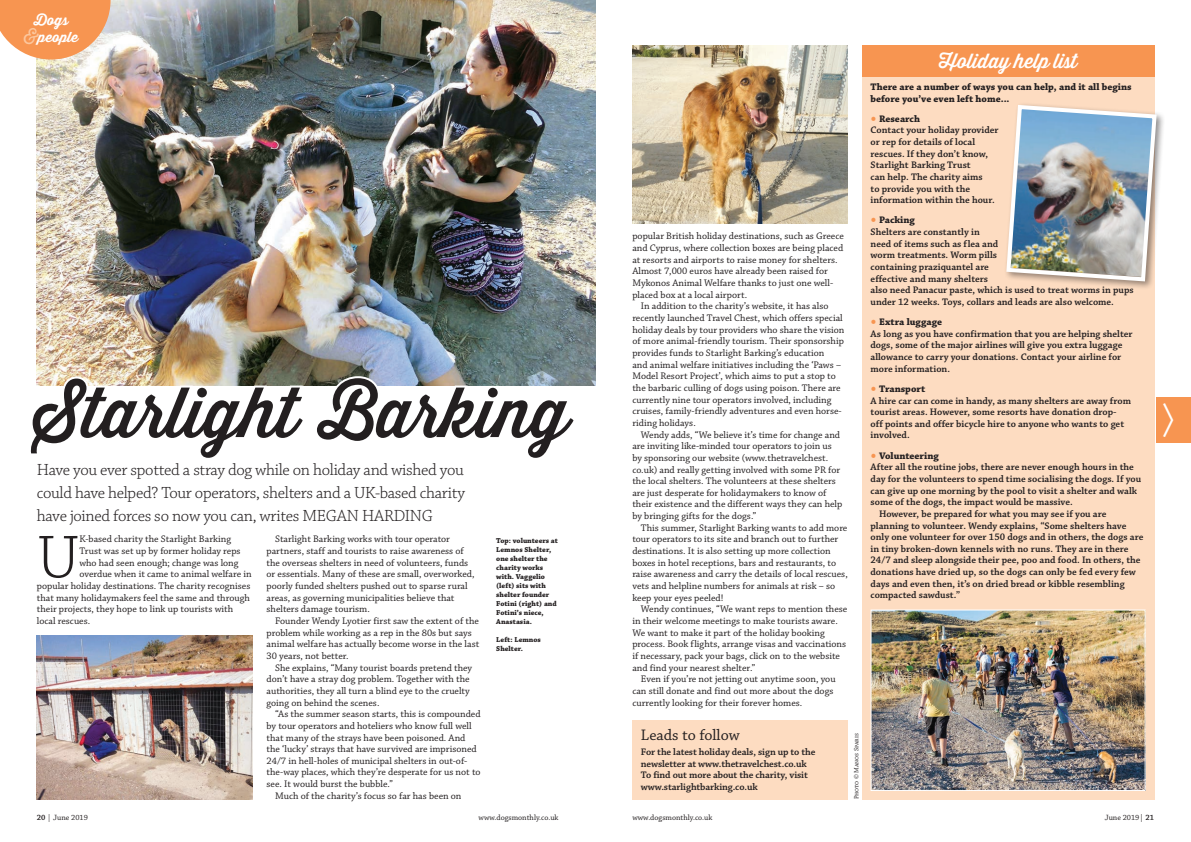
<style>
.page{position:relative;width:1191px;height:842px;background:#fff}
.page>*{position:absolute;margin:0;border:0;box-sizing:border-box;transform-origin:0 0}
.Head{font:500 69px "Thirsty Script";letter-spacing:-.005em;color:#231f20}
.Drop_Cap{font:300 63.8px "Chaparral Pro";color:#231f20}
.Head-2{font:500 20px "Thirsty Script";letter-spacing:-.005em;color:#fff}
.Standfirst{font:300 17px/23px "Chaparral Pro";letter-spacing:-.02em;color:#231f20;text-align:justify}
.Box_head{font:16px "Chaparral Pro";color:#231f20}
.t1{font:700 14px/17px "Thirsty Script";color:#fff;text-align:center}
.Body_Text{font:10px/11.6px "Chaparral Pro";color:#231f20}
.Box_bullet{font:600 10px/11.6px "Chaparral Pro";color:#231f20}
.Body_Text-2{font:600 10px/11.7px "Chaparral Pro";color:#231f20}
.Drop_Cap-2{font:10px "Chaparral Pro";color:#231f20}
.Box_body{font:600 10px/11.7px "Chaparral Pro";letter-spacing:-.01em;color:#231f20}
.Body_No_Indent{font:700 10px/11.7px "Chaparral Pro";color:#231f20}
.t2{font:8px "Chaparral Pro";color:#231f20}
.t3{font:700 7.5px/9px "Chaparral Pro";color:#231f20}
.Photo_credit{font:6.5px "Chaparral Pro";color:#231f20}
.s1{font-weight:300;font-size:21px;color:#fcc79e}
.s2{font-weight:600}
.s3{font-weight:400;font-size:20px;color:#f79551}
</style>
<div class="page">
<div style="left:862px;top:74px;width:292px;height:725px;background:#fddcc1"></div>
<img style="left:37px;top:0;width:558px;height:386px">
<img style="left:36px;top:374px;width:542px;height:12px">
<svg style="left:0;top:0;width:111px;height:60px;background:#f6a66f"></svg>
<div style="left:1157px;top:397px;width:34px;height:45px;background:#f79551"></div>
<div style="left:1003px;top:102px;width:162px;height:188px;background:#231f20;opacity:.5"></div>
<img style="left:1004px;top:103px;width:154px;height:181px">
<img style="left:872px;top:611px;width:271px;height:178px">
<div style="left:870px;top:609px;width:275px;height:182px;border:1px solid #fff"></div>
<div style="left:632px;top:720px;width:216px;height:79px;background:#fddcc1"></div>
<div style="left:862px;top:45px;width:292px;height:32px;background:#f79551"></div>
<img style="left:37px;top:635px;width:215px;height:164px">
<img style="left:632px;top:45px;width:216px;height:179px">
<p class="t1" style="left:24px;top:11px;width:56px">Dogs <span class="s1">&amp;</span>people</p>
<p class="Head" style="left:34px;top:362px;width:536px">Starlight Barking</p>
<p class="Standfirst" style="left:37px;top:459px;width:429px">Have you ever spotted a stray dog while on holiday and wished you could have helped? Tour operators, shelters and a UK-based charity have joined forces so now you can, writes MEGAN HARDING</p>
<p class="Drop_Cap" style="left:37px;top:522px;width:44px">U</p>
<p class="Drop_Cap-2" style="left:79px;top:534px;width:153px">K-based charity the Starlight Barking</p>
<p class="Drop_Cap-2" style="left:79px;top:545px;width:163px">Trust was set up by former holiday reps</p>
<p class="Drop_Cap-2" style="left:79px;top:557px;width:161px">who had seen enough; change was long</p>
<p class="Drop_Cap-2" style="left:79px;top:569px;width:174px">overdue when it came to animal welfare in</p>
<p class="Drop_Cap-2" style="left:37px;top:580px;width:215px">popular holiday destinations. The charity recognises</p>
<p class="Drop_Cap-2" style="left:37px;top:592px;width:215px">that many holidaymakers feel the same and through</p>
<p class="Drop_Cap-2" style="left:37px;top:604px;width:198px">their projects, they hope to link up tourists with</p>
<p class="Drop_Cap-2" style="left:37px;top:615px;width:55px">local rescues.</p>
<p class="Body_Text" style="left:266px;top:534px;width:210px;text-indent:9px">Starlight Barking works with tour operator partners, staff and tourists to raise awareness of the overseas shelters in need of volunteers, funds or essentials. Many of these are small, overworked, poorly funded shelters pushed out to sparse rural areas, as governing municipalities believe that shelters damage tourism.</p>
<p class="Body_Text" style="left:266px;top:615px;width:214px;text-indent:9px">Founder Wendy Lyotier first saw the extent of the problem while working as a rep in the 80s but says animal welfare has actually become worse in the last 30 years, not better.</p>
<p class="Body_Text" style="left:266px;top:662px;width:207px;text-indent:9px">She explains, “Many tourist boards pretend they don’t have a stray dog problem. Together with the authorities, they all turn a blind eye to the cruelty going on behind the scenes.</p>
<p class="Body_Text" style="left:266px;top:709px;width:215px;text-indent:9px">“As the summer season starts, this is compounded by tour operators and hoteliers who know full well that many of the strays have been poisoned. And the ‘lucky’ strays that have survived are imprisoned 24/7 in hell-holes of municipal shelters in out-of&shy;the-way places, which they’re desperate for us not to see. It would burst the bubble.”</p>
<p class="Body_Text" style="left:275px;top:790px;width:188px">Much of the charity’s focus so far has been on</p>
<p class="t3" style="left:496px;top:536px;width:63px">Top: volunteers at<br>Lemnos Shelter, one shelter the charity works with. Vaggelio (left) sits with shelter founder<br>Fotini (right) and<br>Fotini’s niece,<br>Anastasia.</p>
<p class="t3" style="left:496px;top:635px;width:46px">Left: Lemnos<br>Shelter.</p>
<p class="t2" style="left:37px;top:813px;width:53px"><span class="s2">20</span> | June 2019</p>
<p class="t2" style="left:478px;top:813px;width:81px">www.dogsmonthly.co.uk</p>
<p class="Body_Text" style="left:632px;top:231px;width:213px">popular British holiday destinations, such as Greece and Cyprus, where collection boxes are being placed at resorts and airports to raise money for shelters.<br>Almost 7,000 euros have already been raised for Mykonos Animal Welfare thanks to just one well&shy;placed box at a local airport.</p>
<p class="Body_Text" style="left:632px;top:301px;width:213px;text-indent:9px">In addition to the charity’s website, it has also recently launched Travel Chest, which offers special holiday deals by tour providers who share the vision of more animal-friendly tourism. Their sponsorship provides funds to Starlight Barking’s education<br>and animal welfare initiatives including the ‘Paws – Model Resort Project’, which aims to put a stop to the barbaric culling of dogs using poison. There are currently nine tour operators involved, including cruises, family-friendly adventures and even horse&shy;riding holidays.</p>
<p class="Body_Text" style="left:632px;top:429px;width:211px;text-indent:9px">Wendy adds, “We believe it’s time for change and are inviting like-minded tour operators to join us by sponsoring our website (www.thetravelchest. co.uk) and really getting involved with some PR for the local shelters. The volunteers at these shelters are just desperate for holidaymakers to know of their existence and the different ways they can help by bringing gifts for the dogs.”</p>
<p class="Body_Text" style="left:632px;top:522px;width:217px;text-indent:9px">This summer, Starlight Barking wants to add more tour operators to its site and branch out to further destinations. It is also setting up more collection boxes in hotel receptions, bars and restaurants, to raise awareness and carry the details of local rescues, vets and helpline numbers for animals at risk – so keep your eyes peeled!</p>
<p class="Body_Text" style="left:632px;top:604px;width:216px;text-indent:9px">Wendy continues, “We want reps to mention these in their welcome meetings to make tourists aware.<br>We want to make it part of the holiday booking process. Book flights, arrange visas and vaccinations if necessary, pack your bags, click on to the website and find your nearest shelter.”</p>
<p class="Body_Text" style="left:632px;top:674px;width:205px;text-indent:9px">Even if you’re not jetting out anytime soon, you can still donate and find out more about the dogs currently looking for their forever homes.</p>
<p class="Box_head" style="left:641px;top:726px;width:100px">Leads to follow</p>
<p class="Box_body" style="left:641px;top:746px;width:176px">For the latest holiday deals, sign up to the newsletter at www.thetravelchest.co.uk</p>
<p class="Box_body" style="left:641px;top:769px;width:169px">To find out more about the charity, visit</p>
<p class="Box_body" style="left:641px;top:781px;width:118px">www.starlightbarking.co.uk</p>
<p class="Photo_credit" style="left:852px;top:799px;width:68px;rotate:-90deg">Photo © Manos Sparis</p>
<p class="Head-2" style="left:938px;top:46px;width:140px">Holiday help list</p>
<p class="Body_No_Indent" style="left:870px;top:81px;width:263px">There are a number of ways you can help, and it all begins before you’ve even left home...</p>
<p class="Body_No_Indent" style="left:870px;top:113px;width:51px"><span class="s3">•</span> Research</p>
<p class="Box_bullet" style="left:870px;top:125px;width:130px">Contact your holiday provider or rep for details of local rescues. If they don’t know,<br>Starlight Barking Trust<br>can help. The charity aims<br>to provide you with the information within the hour.</p>
<p class="Body_No_Indent" style="left:870px;top:215px;width:46px"><span class="s3">•</span> Packing</p>
<p class="Box_bullet" style="left:870px;top:226px;width:265px">Shelters are constantly in<br>need of items such as flea and<br>worm treatments. Worm pills<br>containing praziquantel are<br>effective and many shelters<br>also need Panacur paste, which is used to treat worms in pups under 12 weeks. Toys, collars and leads are also welcome.</p>
<p class="Body_No_Indent" style="left:870px;top:316px;width:73px"><span class="s3">•</span> Extra luggage</p>
<p class="Box_bullet" style="left:870px;top:328px;width:263px">As long as you have confirmation that you are helping shelter dogs, some of the major airlines will give you extra luggage allowance to carry your donations. Contact your airline for more information.</p>
<p class="Body_No_Indent" style="left:870px;top:383px;width:56px"><span class="s3">•</span> Transport</p>
<p class="Box_bullet" style="left:870px;top:395px;width:262px">A hire car can come in handy, as many shelters are away from tourist areas. However, some resorts have donation drop&shy;off points and offer bicycle hire to anyone who wants to get involved.</p>
<p class="Body_No_Indent" style="left:870px;top:450px;width:70px"><span class="s3">•</span> Volunteering</p>
<p class="Box_bullet" style="left:870px;top:462px;width:272px">After all the routine jobs, there are never enough hours in the day for the volunteers to spend time socialising the dogs. If you can give up one morning by the pool to visit a shelter and walk some of the dogs, the impact would be massive.</p>
<p class="Body_Text-2" style="left:870px;top:508px;width:274px;text-indent:9px">However, be prepared for what you may see if you are planning to volunteer. Wendy explains, “Some shelters have only one volunteer for over 150 dogs and in others, the dogs are in tiny broken-down kennels with no runs. They are in there 24/7 and sleep alongside their pee, poo and food. In others, the donations have dried up, so the dogs can only be fed every few days and even then, it’s on dried bread or kibble resembling compacted sawdust.”</p>
<p class="t2" style="left:632px;top:813px;width:81px">www.dogsmonthly.co.uk</p>
<p class="t2" style="left:1104px;top:813px;width:51px">June 2019| <span class="s2">21</span></p>
</div>
